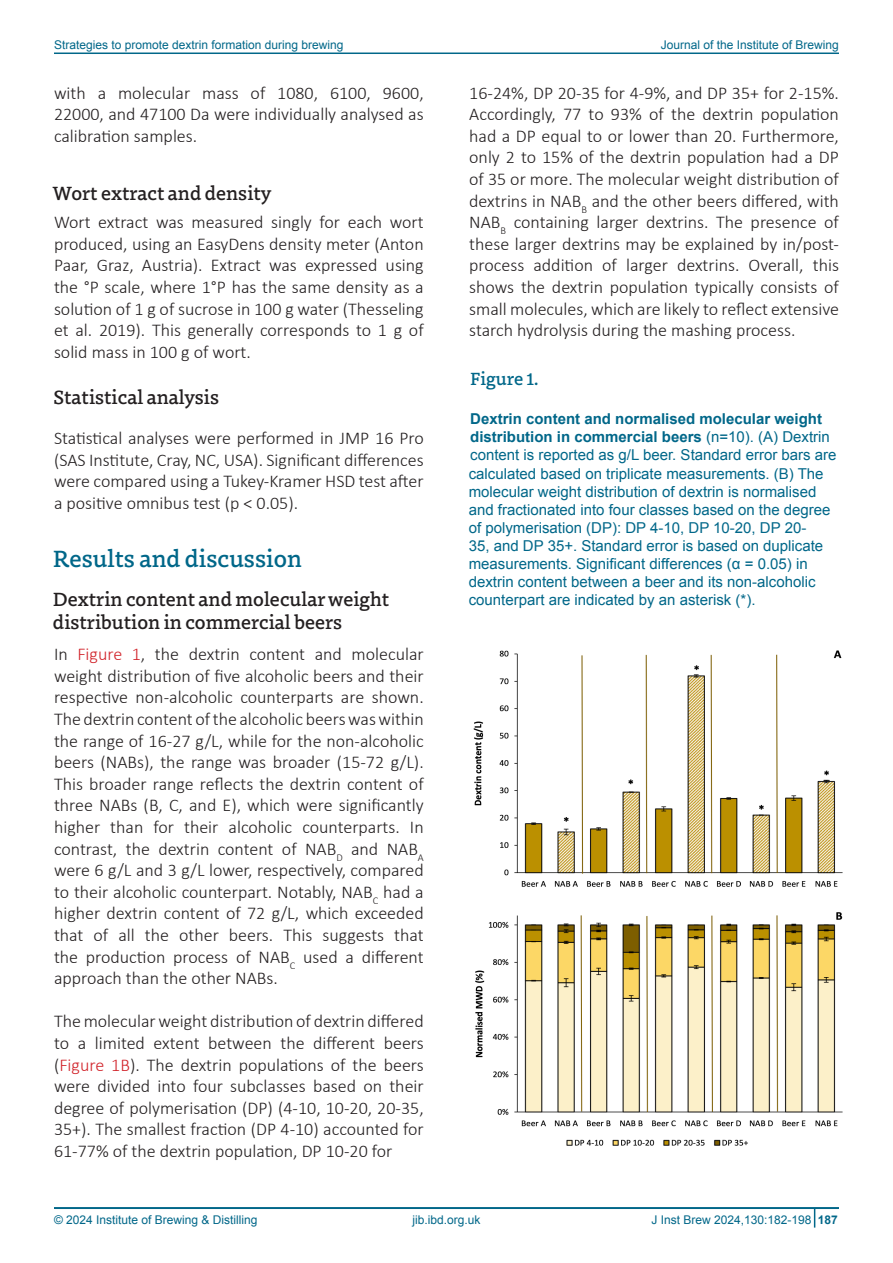
<style>
.page{position:relative;width:893px;height:1263px;background:#fff}
.page>*{position:absolute;margin:0;border:0;box-sizing:border-box;transform-origin:0 0}
.t1{font:500 24px "Dovetail MVB";color:#016789}
.t2{font:500 19.5px/23.4px "Dovetail MVB";color:#231f20}
.t3{font:300 18px/21.6px "Calibri";color:#231f20;text-align:justify}
.t4{font:500 18px "Dovetail MVB";color:#016789}
.t5{font:15px/18px "Arial";color:#016789}
.t6{font:12px "Arial";color:#016789}
.t7{font:700 12px "Arial";color:#016789}
.s1{color:#d1232a}
.s2{font-weight:700}
</style>
<div class="page">
<hr style="left:54px;top:53px;width:785px;height:1px;background:#016789">
<hr style="left:54px;top:1207px;width:785px;height:2px;background:#016789">
<svg style="left:814px;top:1209px;width:1px;height:18px"></svg>
<img style="left:473px;top:650px;width:370px;height:496px">
<p class="t6" style="left:54px;top:37px;width:291px">Strategies to promote dextrin formation during brewing</p>
<p class="t6" style="left:661px;top:37px;width:180px">Journal of the Institute of Brewing</p>
<p class="t3" style="left:54px;top:81px;width:371px">with a molecular mass of 1080, 6100, 9600, 22000, and 47100 Da were individually analysed as calibration samples.</p>
<p class="t2" style="left:53px;top:180px;width:220px">Wort extract and density</p>
<p class="t3" style="left:54px;top:211px;width:371px">Wort extract was measured singly for each wort produced, using an EasyDens density meter (Anton Paar, Graz, Austria). Extract was expressed using the °P scale, where 1°P has the same density as a solution of 1 g of sucrose in 100 g water (Thesseling et al. 2019). This generally corresponds to 1 g of solid mass in 100 g of wort.</p>
<p class="t2" style="left:53px;top:384px;width:167px">Statistical analysis</p>
<p class="t3" style="left:54px;top:427px;width:371px">Statistical analyses were performed in JMP 16 Pro (SAS Institute, Cray, NC, USA). Significant differences were compared using a Tukey-Kramer HSD test after a positive omnibus test (p &lt; 0.05).</p>
<p class="t1" style="left:53px;top:541px;width:250px">Results and discussion</p>
<p class="t2" style="left:53px;top:586px;width:338px">Dextrin content and molecular weight distribution in commercial beers</p>
<p class="t3" style="left:54px;top:643px;width:371px">In <span class="s1">Figure 1</span>, the dextrin content and molecular weight distribution of five alcoholic beers and their respective non-alcoholic counterparts are shown.<br>The dextrin content of the alcoholic beers was within the range of 16-27 g/L, while for the non-alcoholic beers (NABs), the range was broader (15-72 g/L).<br>This broader range reflects the dextrin content of three NABs (B, C, and E), which were significantly higher than for their alcoholic counterparts. In contrast, the dextrin content of NAB<sub>D</sub> and NAB<sub>A </sub>were 6 g/L and 3 g/L lower, respectively, compared to their alcoholic counterpart. Notably, NAB<sub>C</sub> had a higher dextrin content of 72 g/L, which exceeded that of all the other beers. This suggests that the production process of NAB<sub>C</sub> used a different approach than the other NABs.</p>
<p class="t3" style="left:54px;top:1010px;width:371px">The molecular weight distribution of dextrin differed to a limited extent between the different beers (<span class="s1">Figure 1B</span>). The dextrin populations of the beers were divided into four subclasses based on their degree of polymerisation (DP) (4-10, 10-20, 20-35, 35+). The smallest fraction (DP 4-10) accounted for 61-77% of the dextrin population, DP 10-20 for</p>
<p class="t3" style="left:469px;top:81px;width:371px">16-24%, DP 20-35 for 4-9%, and DP 35+ for 2-15%.<br>Accordingly, 77 to 93% of the dextrin population had a DP equal to or lower than 20. Furthermore, only 2 to 15% of the dextrin population had a DP of 35 or more. The molecular weight distribution of dextrins in NAB<sub>B</sub> and the other beers differed, with NAB<sub>B</sub> containing larger dextrins. The presence of these larger dextrins may be explained by in/post&shy;process addition of larger dextrins. Overall, this shows the dextrin population typically consists of small molecules, which are likely to reflect extensive starch hydrolysis during the mashing process.</p>
<p class="t4" style="left:470px;top:365px;width:70px">Figure 1.</p>
<p class="t5" style="left:469px;top:410px;width:369px"><span class="s2">Dextrin content and normalised molecular weight distribution in commercial beers</span> (n=10). (A) Dextrin content is reported as g/L beer. Standard error bars are calculated based on triplicate measurements. (B) The molecular weight distribution of dextrin is normalised and fractionated into four classes based on the degree of polymerisation (DP): DP 4-10, DP 10-20, DP 20-<br>35, and DP 35+. Standard error is based on duplicate measurements. Significant differences (α = 0.05) in dextrin content between a beer and its non-alcoholic counterpart are indicated by an asterisk (*).</p>
<p class="t6" style="left:54px;top:1212px;width:205px">© 2024 Institute of Brewing &amp; Distilling</p>
<p class="t6" style="left:412px;top:1212px;width:70px">jib.ibd.org.uk</p>
<p class="t6" style="left:651px;top:1212px;width:162px">J Inst Brew 2024,130:182-198</p>
<p class="t7" style="left:818px;top:1212px;width:22px">187</p>
</div>
